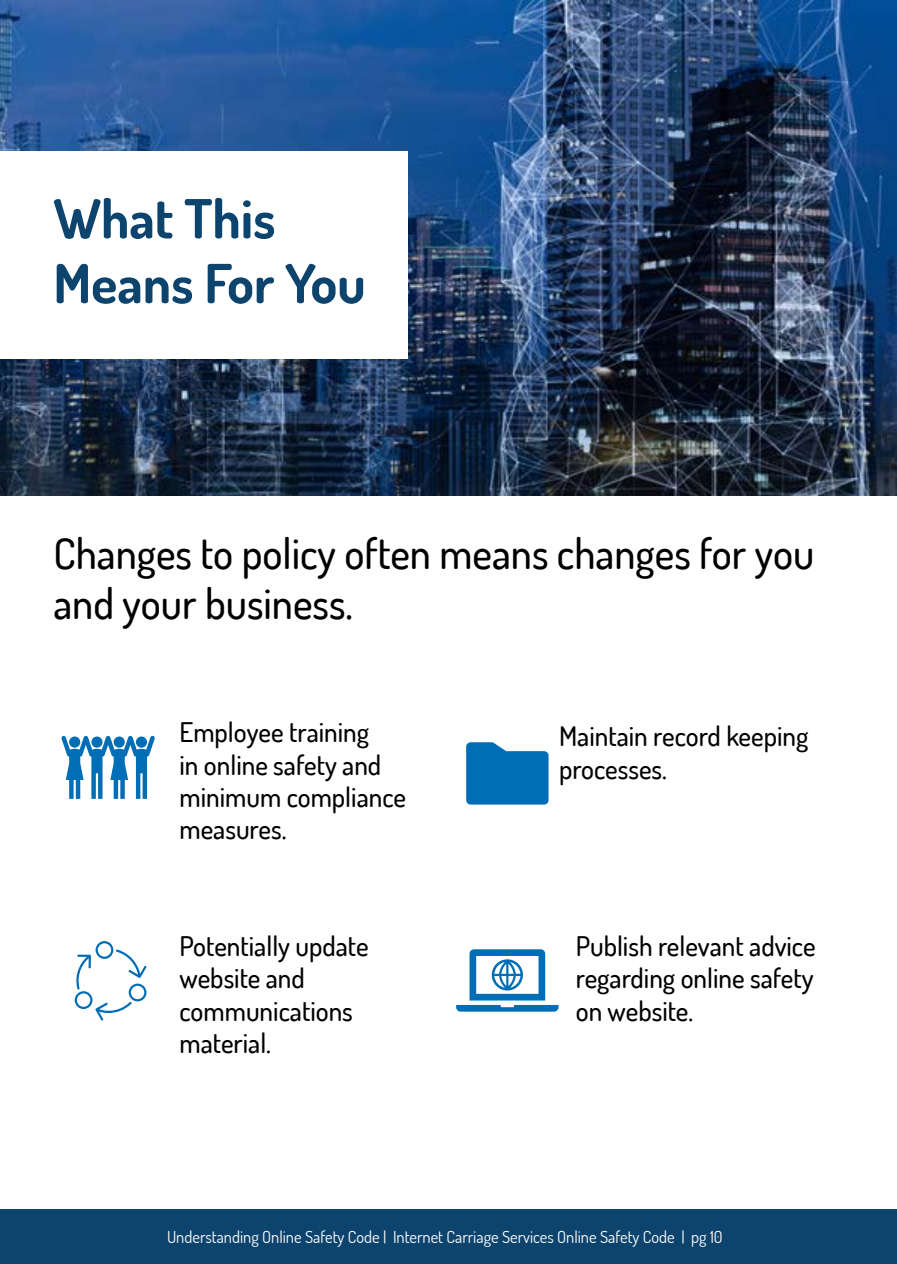
<style>
.page{position:relative;width:897px;height:1264px;background:#fff}
.page>*{position:absolute;margin:0;border:0;box-sizing:border-box;transform-origin:0 0}
.t1{font:700 54px/64.8px "Dosis";color:#0d446e}
.t2{font:500 42px/50.4px "Dosis";color:#000}
.t3{font:500 27px/32.4px "Dosis";color:#000}
.t4{font:16.5px "Dosis";color:#fff}
</style>
<div class="page">
<img style="left:0;top:0;width:896px;height:495px">
<div style="left:0;top:151px;width:407px;height:207px;background:#fff"></div>
<div style="left:0;top:1210px;width:896px;height:54px;background:#0d446e"></div>
<svg style="left:61px;top:735px;width:94px;height:64px"></svg>
<svg style="left:75px;top:941px;width:72px;height:79px"></svg>
<svg style="left:466px;top:742px;width:82px;height:62px"></svg>
<svg style="left:456px;top:949px;width:102px;height:62px"></svg>
<h1 class="t1" style="left:53px;top:184px;width:313px">What This<br>Means For You</h1>
<h2 class="t2" style="left:53px;top:527px;width:762px">Changes to policy often means changes for you and your business.</h2>
<p class="t3" style="left:179px;top:715px;width:228px">Employee training<br>in online safety and minimum compliance measures.</p>
<p class="t3" style="left:179px;top:929px;width:190px">Potentially update website and communications material.</p>
<p class="t3" style="left:559px;top:719px;width:251px">Maintain record keeping processes.</p>
<p class="t3" style="left:575px;top:929px;width:241px;text-align:justify">Publish relevant advice regarding online safety on website.</p>
<p class="t4" style="left:167px;top:1225px;width:557px">Understanding Online Safety Code | Internet Carriage Services Online Safety Code | pg 10</p>
</div>
